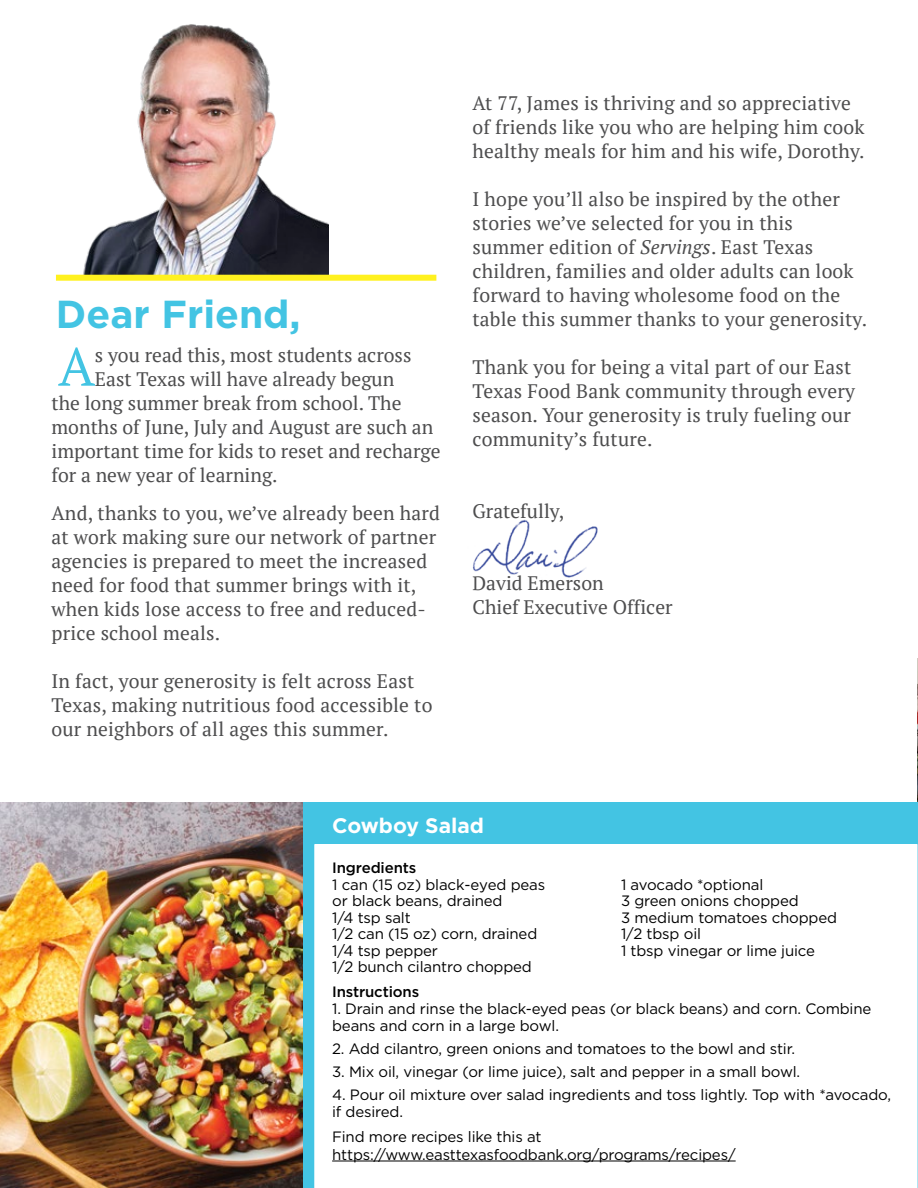
<style>
.page{position:relative;width:918px;height:1188px;background:#fff}
.page>*{position:absolute;margin:0;border:0;box-sizing:border-box;transform-origin:0 0}
.t1{font:53.85px "PT Serif";color:#43c4e3}
.t2{font:700 39px "Gotham";color:#43c4e3}
.t3{font:700 21px "Gotham";color:#fff}
.t4{font:19.5px/24px "PT Serif";letter-spacing:.01em;color:#4d4d4e}
.t5{font:15px/16.5px "Gotham";letter-spacing:-.01em;color:#000}
.t6{font:500 15px "Gotham";letter-spacing:-.01em;color:#000}
.s1{font-style:italic}
</style>
<div class="page">
<img style="left:79px;top:24px;width:250px;height:251px">
<div style="left:56px;top:275px;width:380px;height:6px;background:#fff11f"></div>
<img style="left:917px;top:659px;width:1px;height:143px">
<img style="left:473px;top:519px;width:125px;height:59px">
<div style="left:0;top:802px;width:918px;height:386px;background:#43c4e3"></div>
<img style="left:0;top:802px;width:302px;height:386px">
<div style="left:314px;top:844px;width:604px;height:344px;background:#fff"></div>
<hr style="left:332px;top:1161px;width:404px;height:1px;background:#000">
<h2 class="t2" style="left:56px;top:288px;width:246px">Dear Friend,</h2>
<h1 class="t1" style="left:58px;top:332px;width:38px">A</h1>
<p class="t4" style="left:95px;top:343px;width:318px">s you read this, most students across</p>
<p class="t4" style="left:95px;top:367px;width:301px">East Texas will have already begun</p>
<p class="t4" style="left:51px;top:391px;width:352px">the long summer break from school. The</p>
<p class="t4" style="left:51px;top:415px;width:383px">months of June, July and August are such an</p>
<p class="t4" style="left:51px;top:439px;width:391px">important time for kids to reset and recharge</p>
<p class="t4" style="left:51px;top:463px;width:228px">for a new year of learning.</p>
<p class="t4" style="left:51px;top:501px;width:390px">And, thanks to you, we’ve already been hard at work making sure our network of partner agencies is prepared to meet the increased need for food that summer brings with it, when kids lose access to free and reduced&shy;price school meals.</p>
<p class="t4" style="left:51px;top:669px;width:382px">In fact, your generosity is felt across East<br>Texas, making nutritious food accessible to our neighbors of all ages this summer.</p>
<p class="t4" style="left:473px;top:91px;width:394px">At 77, James is thriving and so appreciative of friends like you who are helping him cook healthy meals for him and his wife, Dorothy.</p>
<p class="t4" style="left:473px;top:187px;width:396px">I hope you’ll also be inspired by the other stories we’ve selected for you in this summer edition of <span class="s1">Servings</span>. East Texas children, families and older adults can look forward to having wholesome food on the table this summer thanks to your generosity.</p>
<p class="t4" style="left:473px;top:355px;width:384px">Thank you for being a vital part of our East Texas Food Bank community through every season. Your generosity is truly fueling our community’s future.</p>
<p class="t4" style="left:473px;top:499px;width:93px">Gratefully,</p>
<p class="t4" style="left:473px;top:571px;width:202px">David Emerson<br>Chief Executive Officer</p>
<p class="t3" style="left:332px;top:812px;width:153px">Cowboy Salad</p>
<p class="t6" style="left:332px;top:858px;width:86px">Ingredients</p>
<p class="t5" style="left:332px;top:876px;width:215px">1 can (15 oz) black-eyed peas or black beans, drained<br>1/4 tsp salt<br>1/2 can (15 oz) corn, drained<br>1/4 tsp pepper<br>1/2 bunch cilantro chopped</p>
<p class="t6" style="left:332px;top:982px;width:89px">Instructions</p>
<p class="t5" style="left:332px;top:1000px;width:541px">1. Drain and rinse the black-eyed peas (or black beans) and corn. Combine beans and corn in a large bowl.</p>
<p class="t5" style="left:332px;top:1040px;width:464px">2. Add cilantro, green onions and tomatoes to the bowl and stir.</p>
<p class="t5" style="left:332px;top:1063px;width:470px">3. Mix oil, vinegar (or lime juice), salt and pepper in a small bowl.</p>
<p class="t5" style="left:332px;top:1086px;width:561px">4. Pour oil mixture over salad ingredients and toss lightly. Top with *avocado, if desired.</p>
<p class="t5" style="left:332px;top:1127px;width:405px;line-height:18px">Find more recipes like this at https://www.easttexasfoodbank.org/programs/recipes/</p>
<p class="t5" style="left:621px;top:876px;width:218px">1 avocado *optional<br>3 green onions chopped<br>3 medium tomatoes chopped<br>1/2 tbsp oil<br>1 tbsp vinegar or lime juice</p>
</div>
